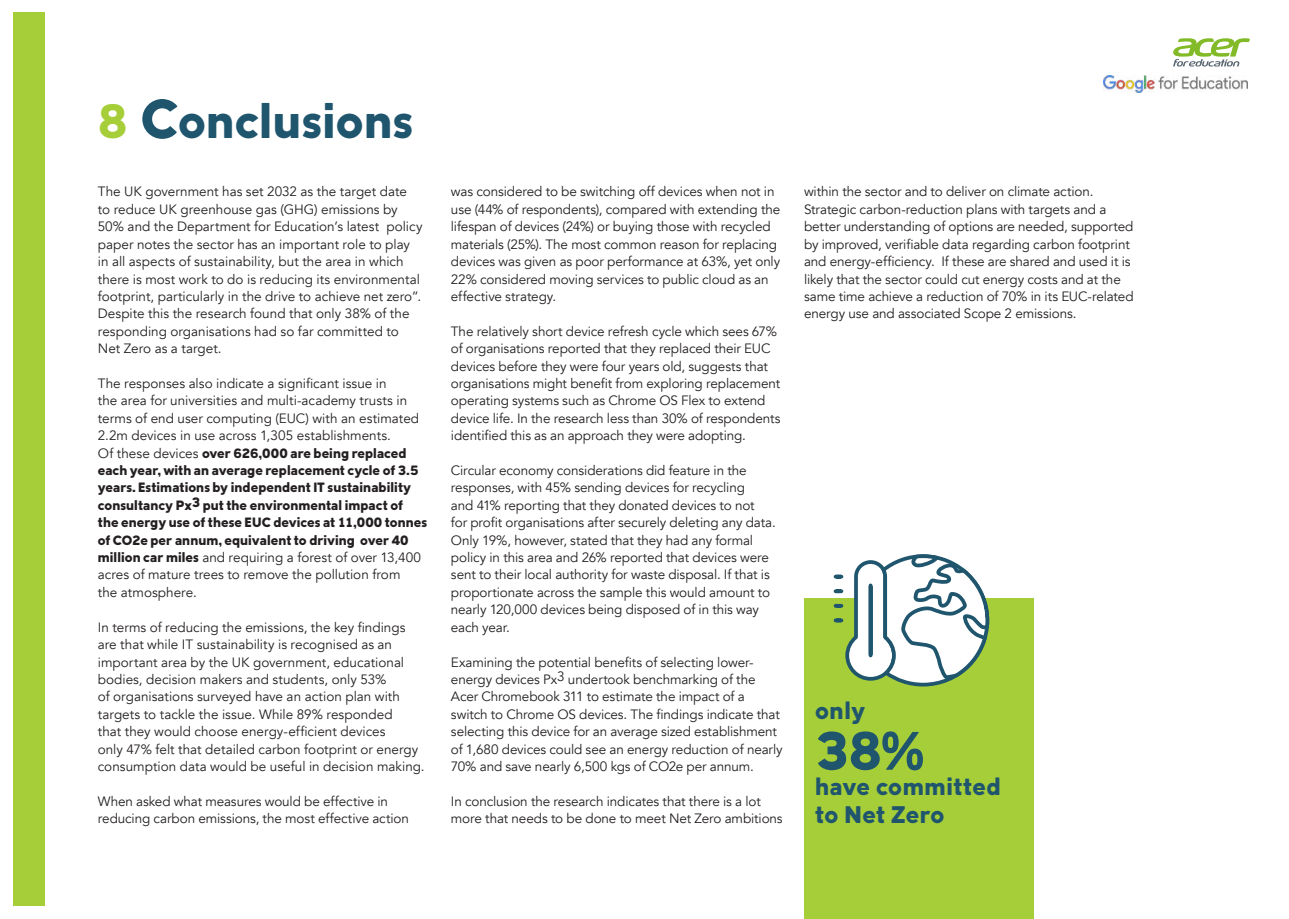
<style>
.page{position:relative;width:1289px;height:919px;background:#fff}
.page>*{position:absolute;margin:0;border:0;box-sizing:border-box;transform-origin:0 0}
.t1{font:700 54px "Ger TT";color:#20556e}
.t2{font:700 48px "Ger TT";letter-spacing:.01em;color:#20556e}
.t3{font:700 24px/28.5px "Ger TT";letter-spacing:.02em;color:#20556e}
.t4{font:13.5px/17.4px "Avenir";letter-spacing:-.005em;color:#231f20}
.t5{font:700 13.5px/17.4px "Ger TT";letter-spacing:.005em;color:#231f20}
.s1{color:#a6ce39}
.s2{font-size:55.5px}
.s3{font-family:"Avenir";font-weight:400}
.s4{font-family:"Ger TT";font-weight:700}
</style>
<div class="page">
<svg style="left:1173px;top:38px;width:76px;height:28px"></svg>
<img style="left:1103px;top:75px;width:144px;height:17px">
<div style="left:13px;top:13px;width:32px;height:893px;background:#a6ce39"></div>
<div style="left:804px;top:598px;width:229px;height:320px;background:#a6ce39"></div>
<svg style="left:833px;top:554px;width:157px;height:133px"></svg>
<h2 class="t2" style="left:98px;top:91px;width:317px"><span class="s1">8</span> <span class="s2">C</span>onclusions</h2>
<p class="t4" style="left:98px;top:183px;width:326px">The UK government has set 2032 as the target date to reduce UK greenhouse gas (GHG) emissions by 50% and the Department for Education’s latest policy paper notes the sector has an important role to play in all aspects of sustainability, but the area in which there is most work to do is reducing its environmental footprint, particularly in the drive to achieve net zero”.<br>Despite this the research found that only 38% of the responding organisations had so far committed to Net Zero as a target.</p>
<p class="t4" style="left:98px;top:375px;width:323px">The responses also indicate a significant issue in<br>the area for universities and multi-academy trusts in terms of end user computing (EUC) with an estimated 2.2m devices in use across 1,305 establishments.</p>
<p class="t5" style="left:98px;top:444px;width:331px"><span class="s3">Of these devices</span> over 626,000 are being replaced each year, with an average replacement cycle of 3.5 years. Estimations by independent IT sustainability consultancy Px3 put the environmental impact of<br>the energy use of these EUC devices at 11,000 tonnes of CO2e per annum, equivalent to driving over 40</p>
<p class="t4" style="left:98px;top:549px;width:325px"><span class="s4">million car miles</span> and requiring a forest of over 13,400 acres of mature trees to remove the pollution from the atmosphere.</p>
<p class="t4" style="left:98px;top:618px;width:328px">In terms of reducing the emissions, the key findings are that while IT sustainability is recognised as an important area by the UK government, educational bodies, decision makers and students, only 53%<br>of organisations surveyed have an action plan with targets to tackle the issue. While 89% responded<br>that they would choose energy-efficient devices<br>only 47% felt that detailed carbon footprint or energy consumption data would be useful in decision making.</p>
<p class="t4" style="left:98px;top:792px;width:313px">When asked what measures would be effective in reducing carbon emissions, the most effective action</p>
<p class="t4" style="left:451px;top:183px;width:331px">was considered to be switching off devices when not in use (44% of respondents), compared with extending the lifespan of devices (24%) or buying those with recycled materials (25%). The most common reason for replacing devices was given as poor performance at 63%, yet only 22% considered moving services to public cloud as an effective strategy.</p>
<p class="t4" style="left:451px;top:322px;width:331px">The relatively short device refresh cycle which sees 67% of organisations reported that they replaced their EUC devices before they were four years old, suggests that organisations might benefit from exploring replacement operating systems such as Chrome OS Flex to extend device life. In the research less than 30% of respondents identified this as an approach they were adopting.</p>
<p class="t4" style="left:451px;top:462px;width:326px">Circular economy considerations did feature in the responses, with 45% sending devices for recycling<br>and 41% reporting that they donated devices to not<br>for profit organisations after securely deleting any data.<br>Only 19%, however, stated that they had any formal policy in this area and 26% reported that devices were sent to their local authority for waste disposal. If that is proportionate across the sample this would amount to nearly 120,000 devices being disposed of in this way each year.</p>
<p class="t4" style="left:451px;top:653px;width:333px">Examining the potential benefits of selecting lower&shy;energy devices Px3 undertook benchmarking of the Acer Chromebook 311 to estimate the impact of a switch to Chrome OS devices. The findings indicate that selecting this device for an average sized establishment of 1,680 devices could see an energy reduction of nearly 70% and save nearly 6,500 kgs of CO2e per annum.</p>
<p class="t4" style="left:451px;top:792px;width:333px">In conclusion the research indicates that there is a lot more that needs to be done to meet Net Zero ambitions</p>
<p class="t4" style="left:804px;top:183px;width:331px">within the sector and to deliver on climate action.<br>Strategic carbon-reduction plans with targets and a better understanding of options are needed, supported by improved, verifiable data regarding carbon footprint and energy-efficiency. If these are shared and used it is likely that the sector could cut energy costs and at the same time achieve a reduction of 70% in its EUC-related energy use and associated Scope 2 emissions.</p>
<h3 class="t3" style="left:815px;top:695px;width:52px">only</h3>
<h1 class="t1" style="left:815px;top:716px;width:110px">38%</h1>
<h3 class="t3" style="left:815px;top:771px;width:187px">have committed to Net Zero</h3>
</div>
